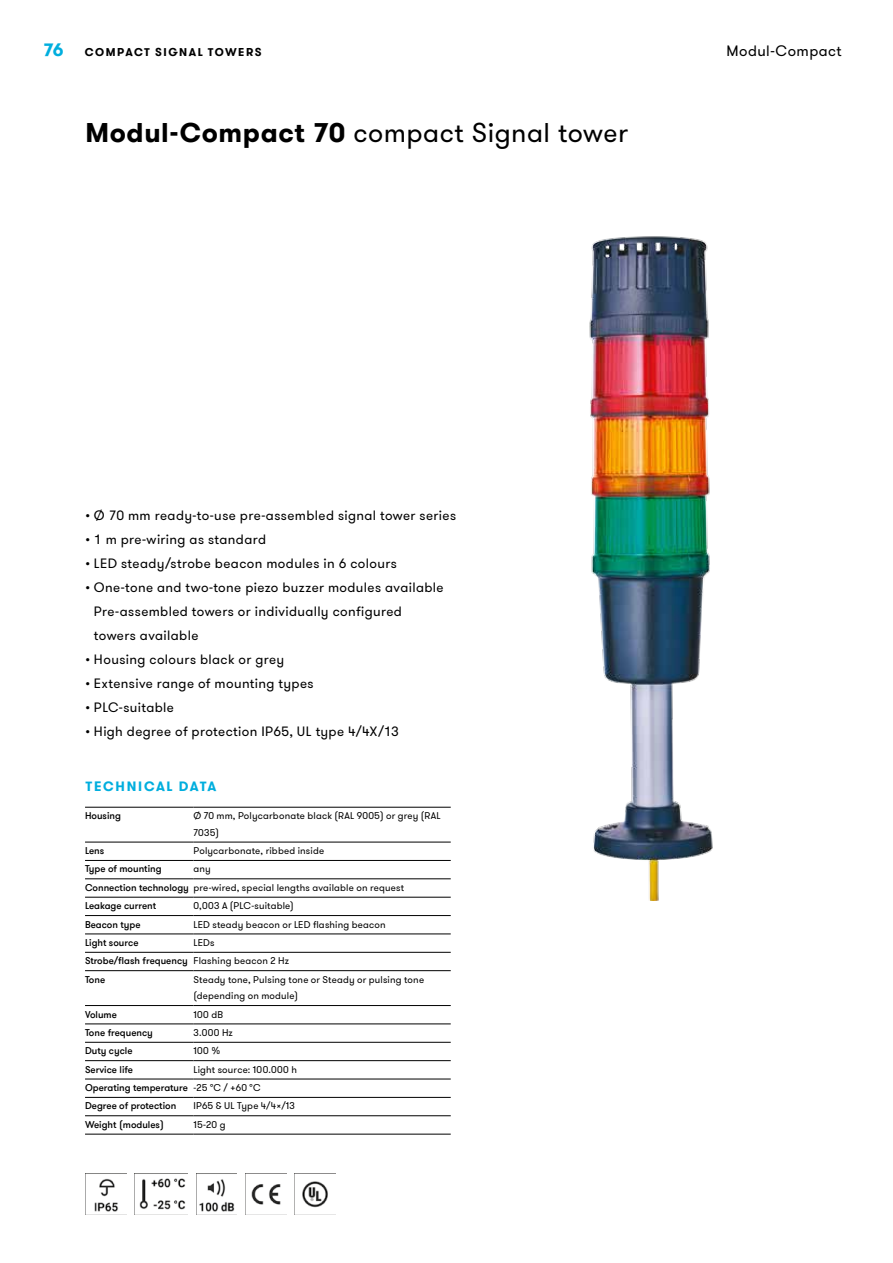
<style>
.page{position:relative;width:893px;height:1263px;background:#fff}
.page>*{position:absolute;margin:0;border:0;box-sizing:border-box;transform-origin:0 0}
.t1{font:27px "GT Walsheim Pro";letter-spacing:.015em;color:#000}
.t2{font:700 18px "GT Walsheim Pro";color:#00aede}
.t3{font:15px "GT Walsheim Pro";letter-spacing:.03em;color:#000}
.t4{font:13.5px/24px "GT Walsheim Pro";letter-spacing:.03em;color:#000}
.t5{font:700 13.5px "GT Walsheim Pro";letter-spacing:.125em;color:#00aede}
.t6{font:700 11.25px "GT Walsheim Pro";letter-spacing:.13em;color:#000}
.t7{font:9.75px/16.5px "GT Walsheim Pro";letter-spacing:.02em;color:#000}
.t8{font:500 9.75px/18.3px "GT Walsheim Pro";color:#000}
.s1{font-weight:700}
.s2{font-weight:500}
.s3{font-weight:400}
</style>
<div class="page">
<img style="left:85px;top:1173px;width:41px;height:41px">
<img style="left:135px;top:1173px;width:53px;height:37px">
<img style="left:196px;top:1173px;width:41px;height:41px">
<img style="left:245px;top:1173px;width:41px;height:41px">
<img style="left:295px;top:1173px;width:40px;height:35px">
<img style="left:589px;top:236px;width:124px;height:664px">
<hr style="left:85px;top:807px;width:108px;height:1px;background:#000">
<hr style="left:193px;top:807px;width:258px;height:1px;background:#000">
<hr style="left:85px;top:842px;width:108px;height:1px;background:#000">
<hr style="left:193px;top:842px;width:258px;height:1px;background:#000">
<hr style="left:85px;top:860px;width:108px;height:1px;background:#000">
<hr style="left:193px;top:860px;width:258px;height:1px;background:#000">
<hr style="left:85px;top:878px;width:108px;height:1px;background:#000">
<hr style="left:193px;top:878px;width:258px;height:1px;background:#000">
<hr style="left:85px;top:897px;width:108px;height:1px;background:#000">
<hr style="left:193px;top:897px;width:258px;height:1px;background:#000">
<hr style="left:85px;top:915px;width:108px;height:1px;background:#000">
<hr style="left:193px;top:915px;width:258px;height:1px;background:#000">
<hr style="left:85px;top:934px;width:108px;height:1px;background:#000">
<hr style="left:193px;top:934px;width:258px;height:1px;background:#000">
<hr style="left:85px;top:952px;width:108px;height:1px;background:#000">
<hr style="left:193px;top:952px;width:258px;height:1px;background:#000">
<hr style="left:85px;top:970px;width:108px;height:1px;background:#000">
<hr style="left:193px;top:970px;width:258px;height:1px;background:#000">
<hr style="left:85px;top:1005px;width:108px;height:1px;background:#000">
<hr style="left:193px;top:1005px;width:258px;height:1px;background:#000">
<hr style="left:85px;top:1024px;width:108px;height:1px;background:#000">
<hr style="left:193px;top:1024px;width:258px;height:1px;background:#000">
<hr style="left:85px;top:1042px;width:108px;height:1px;background:#000">
<hr style="left:193px;top:1042px;width:258px;height:1px;background:#000">
<hr style="left:85px;top:1060px;width:108px;height:1px;background:#000">
<hr style="left:193px;top:1060px;width:258px;height:1px;background:#000">
<hr style="left:85px;top:1079px;width:108px;height:1px;background:#000">
<hr style="left:193px;top:1079px;width:258px;height:1px;background:#000">
<hr style="left:85px;top:1097px;width:108px;height:1px;background:#000">
<hr style="left:193px;top:1097px;width:258px;height:1px;background:#000">
<hr style="left:85px;top:1115px;width:108px;height:1px;background:#000">
<hr style="left:193px;top:1115px;width:258px;height:1px;background:#000">
<hr style="left:85px;top:1134px;width:108px;height:1px;background:#000">
<hr style="left:193px;top:1134px;width:258px;height:1px;background:#000">
<h2 class="t2" style="left:44px;top:38px;width:21px">76</h2>
<p class="t6" style="left:85px;top:45px;width:177px">COMPACT S IGNAL TOWERS</p>
<p class="t3" style="left:726px;top:41px;width:117px">Modul-Compact</p>
<h1 class="t1" style="left:85px;top:115px;width:544px"><span class="s1">MODUL-COMPACT 70</span> compact Signal tower</h1>
<p class="t4" style="left:85px;top:504px;width:372px">• Ø 70 mm ready-to-use pre-assembled signal tower series</p>
<p class="t4" style="left:85px;top:528px;width:182px">• 1 m pre-wiring as standard</p>
<p class="t4" style="left:85px;top:552px;width:313px">• LED steady/strobe beacon modules in 6 colours</p>
<p class="t4" style="left:94px;top:576px;width:351px;text-indent:-9px">• One-tone and two-tone piezo buzzer modules available<br>Pre-assembled towers or individually configured towers available</p>
<p class="t4" style="left:85px;top:648px;width:200px">• Housing colours black or grey</p>
<p class="t4" style="left:85px;top:672px;width:230px">• Extensive range of mounting types</p>
<p class="t4" style="left:85px;top:696px;width:90px">• PLC-suitable</p>
<p class="t4" style="left:85px;top:720px;width:315px">• High degree of protection IP65, UL type 4/4X/13</p>
<p class="t5" style="left:86px;top:778px;width:132px">TECHNICAL DATA</p>
<p class="t8" style="left:85px;top:807px;width:37px">Housing</p>
<p class="t7" style="left:193px;top:808px;width:249px">Ø 70 mm, Polycarbonate black (RAL 9005) or grey (RAL<br>7035)</p>
<p class="t8" style="left:85px;top:842px;width:21px">Lens</p>
<p class="t7" style="left:193px;top:843px;width:132px">Polycarbonate, ribbed inside</p>
<p class="t8" style="left:85px;top:860px;width:78px">Type of mounting</p>
<p class="t7" style="left:85px;top:860px;width:321px;line-height:18.3px;text-indent:108px">any<br><span class="s2">Connection technology</span> pre-wired, special lengths available on request<br><span class="s2">Leakage current</span></p>
<p class="t7" style="left:193px;top:898px;width:102px">0,003 A (PLC-suitable)</p>
<p class="t8" style="left:85px;top:915px;width:57px">Beacon type</p>
<p class="t7" style="left:193px;top:916px;width:194px">LED steady beacon or LED flashing beacon</p>
<p class="t8" style="left:85px;top:933px;width:55px">Light source</p>
<p class="t8" style="left:85px;top:933px;width:205px;text-indent:108px"><span class="s3">LEDs<br></span>Strobe/flash frequency <span class="s3">Flashing beacon 2 Hz<br></span>Tone</p>
<p class="t7" style="left:193px;top:971px;width:232px">Steady tone, Pulsing tone or Steady or pulsing tone (depending on module)</p>
<p class="t8" style="left:85px;top:1005px;width:33px">Volume</p>
<p class="t7" style="left:193px;top:1006px;width:31px">100 dB</p>
<p class="t8" style="left:85px;top:1023px;width:69px">Tone frequency</p>
<p class="t7" style="left:193px;top:1024px;width:41px">3.000 Hz</p>
<p class="t8" style="left:85px;top:1042px;width:49px">Duty cycle</p>
<p class="t7" style="left:193px;top:1043px;width:28px">100 %</p>
<p class="t8" style="left:85px;top:1060px;width:50px">Service life</p>
<p class="t8" style="left:85px;top:1060px;width:213px;text-indent:108px"><span class="s3">Light source: 100.000 h<br></span>Operating temperature <span class="s3">-25 °C / +60 °C<br></span>Degree of protection</p>
<p class="t7" style="left:193px;top:1098px;width:103px">IP65 &amp; UL Type 4/4x/13</p>
<p class="t8" style="left:85px;top:1115px;width:80px">Weight (modules)</p>
<p class="t7" style="left:193px;top:1116px;width:34px">15-20 g</p>
</div>
